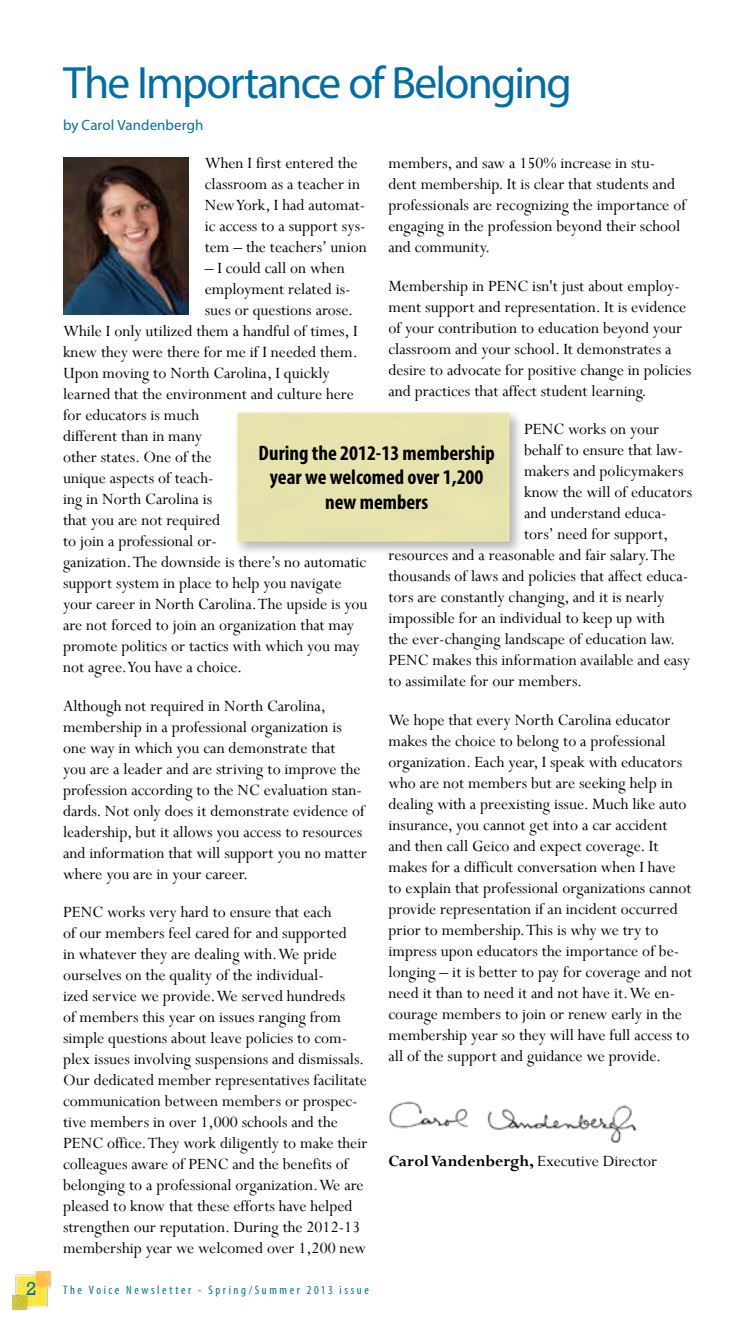
<style>
.page{position:relative;width:756px;height:1323px;background:#fff}
.page>*{position:absolute;margin:0;border:0;box-sizing:border-box;transform-origin:0 0}
.t1{font:45.5px "Myriad Pro";letter-spacing:-.04em;color:#006ea4}
.t2{font:700 condensed 21px/24.5px "Myriad Pro";color:#000;text-align:center}
.t3{font:19.25px "Rockwell";color:#006ea4}
.t4{font:17.5px/21px "Perpetua";color:#000}
.t5{font:700 17.5px "Perpetua";color:#000}
.t6{font:14.88px "Myriad Pro";letter-spacing:.005em;color:#006ea4}
.t7{font:condensed 12.25px "Myriad Pro";letter-spacing:.215em;color:#006ea4}
.s1{font-weight:400}
</style>
<div class="page">
<img style="left:63px;top:158px;width:126px;height:157px">
<img style="left:389px;top:1101px;width:248px;height:41px">
<div style="left:233px;top:409px;width:291px;height:148px;background:#000;opacity:.75"></div>
<div style="left:240px;top:415px;width:266px;height:124px;background:#e7e3ad"></div>
<img style="left:13px;top:1272px;width:37px;height:38px">
<h1 class="t1" style="left:63px;top:55px;width:510px">The Importance of Belonging</h1>
<p class="t6" style="left:63px;top:116px;width:142px">by Carol Vandenbergh</p>
<p class="t4" style="left:205px;top:153px;width:163px">When I first entered the classroom as a teacher in<br>New York, I had automat&shy;ic access to a support sys&shy;tem – the teachers’ union</p>
<p class="t4" style="left:205px;top:258px;width:141px">– I could call on when</p>
<p class="t4" style="left:205px;top:279px;width:147px">employment related is-</p>
<p class="t4" style="left:205px;top:300px;width:150px">sues or questions arose.</p>
<p class="t4" style="left:63px;top:321px;width:296px">While I only utilized them a handful of times, I</p>
<p class="t4" style="left:63px;top:342px;width:296px">knew they were there for me if I needed them.</p>
<p class="t4" style="left:63px;top:363px;width:268px">Upon moving to North Carolina, I quickly</p>
<p class="t4" style="left:63px;top:384px;width:292px">learned that the environment and culture here</p>
<p class="t4" style="left:63px;top:405px;width:138px">for educators is much</p>
<p class="t4" style="left:63px;top:426px;width:141px">different than in many</p>
<p class="t4" style="left:63px;top:447px;width:150px">other states. One of the</p>
<p class="t4" style="left:63px;top:468px;width:152px">unique aspects of teach-</p>
<p class="t4" style="left:63px;top:489px;width:151px">ing in North Carolina is</p>
<p class="t4" style="left:63px;top:510px;width:159px">that you are not required</p>
<p class="t4" style="left:63px;top:531px;width:155px">to join a professional or-</p>
<p class="t4" style="left:63px;top:552px;width:305px">ganization. The downside is there’s no automatic</p>
<p class="t4" style="left:63px;top:573px;width:280px">support system in place to help you navigate</p>
<p class="t4" style="left:63px;top:594px;width:306px">your career in North Carolina. The upside is you</p>
<p class="t4" style="left:63px;top:615px;width:293px">are not forced to join an organization that may</p>
<p class="t4" style="left:63px;top:636px;width:298px">promote politics or tactics with which you may</p>
<p class="t4" style="left:63px;top:657px;width:181px">not agree. You have a choice.</p>
<p class="t4" style="left:63px;top:695px;width:305px">Although not required in North Carolina, membership in a professional organization is one way in which you can demonstrate that<br>you are a leader and are striving to improve the profession according to the NC evaluation stan&shy;dards. Not only does it demonstrate evidence of leadership, but it allows you access to resources and information that will support you no matter where you are in your career.</p>
<p class="t4" style="left:63px;top:902px;width:306px">PENC works very hard to ensure that each<br>of our members feel cared for and supported<br>in whatever they are dealing with. We pride ourselves on the quality of the individual-<br>ized service we provide. We served hundreds<br>of members this year on issues ranging from simple questions about leave policies to com&shy;plex issues involving suspensions and dismissals.<br>Our dedicated member representatives facilitate communication between members or prospec&shy;tive members in over 1,000 schools and the PENC office. They work diligently to make their colleagues aware of PENC and the benefits of belonging to a professional organization. We are pleased to know that these efforts have helped strengthen our reputation. During the 2012-13 membership year we welcomed over 1,200 new</p>
<p class="t4" style="left:388px;top:153px;width:299px">members, and saw a 150% increase in stu&shy;dent membership. It is clear that students and professionals are recognizing the importance of engaging in the profession beyond their school and community.</p>
<p class="t4" style="left:388px;top:275px;width:304px">Membership in PENC isn't just about employ&shy;ment support and representation. It is evidence of your contribution to education beyond your classroom and your school. It demonstrates a desire to advocate for positive change in policies and practices that affect student learning.</p>
<p class="t4" style="left:524px;top:419px;width:137px">PENC works on your</p>
<p class="t4" style="left:524px;top:440px;width:161px">behalf to ensure that law-</p>
<p class="t4" style="left:524px;top:461px;width:161px">makers and policymakers</p>
<p class="t4" style="left:524px;top:482px;width:170px">know the will of educators</p>
<p class="t4" style="left:524px;top:503px;width:144px">and understand educa-</p>
<p class="t4" style="left:524px;top:524px;width:146px">tors’ need for support,</p>
<p class="t4" style="left:388px;top:545px;width:288px">resources and a reasonable and fair salary. The</p>
<p class="t4" style="left:388px;top:566px;width:301px">thousands of laws and policies that affect educa-</p>
<p class="t4" style="left:388px;top:587px;width:277px">tors are constantly changing, and it is nearly</p>
<p class="t4" style="left:388px;top:608px;width:278px">impossible for an individual to keep up with</p>
<p class="t4" style="left:388px;top:629px;width:288px">the ever-changing landscape of education law.</p>
<p class="t4" style="left:388px;top:650px;width:303px">PENC makes this information available and easy</p>
<p class="t4" style="left:388px;top:671px;width:195px">to assimilate for our members.</p>
<p class="t4" style="left:388px;top:709px;width:305px">We hope that every North Carolina educator makes the choice to belong to a professional organization. Each year, I speak with educators who are not members but are seeking help in dealing with a preexisting issue. Much like auto insurance, you cannot get into a car accident and then call Geico and expect coverage. It makes for a difficult conversation when I have to explain that professional organizations cannot provide representation if an incident occurred prior to membership. This is why we try to impress upon educators the importance of be&shy;longing – it is better to pay for coverage and not need it than to need it and not have it. We en&shy;courage members to join or renew early in the membership year so they will have full access to all of the support and guidance we provide.</p>
<p class="t2" style="left:259px;top:440px;width:238px">During the 2012-13 membership year we welcomed over 1,200 new members</p>
<p class="t5" style="left:388px;top:1150px;width:270px">Carol Vandenbergh, <span class="s1">Executive Director</span></p>
<p class="t3" style="left:26px;top:1277px;width:12px">2</p>
<p class="t7" style="left:63px;top:1283px;width:307px">The Voice Newsletter - Spring/Summer 2013 issue</p>
</div>
